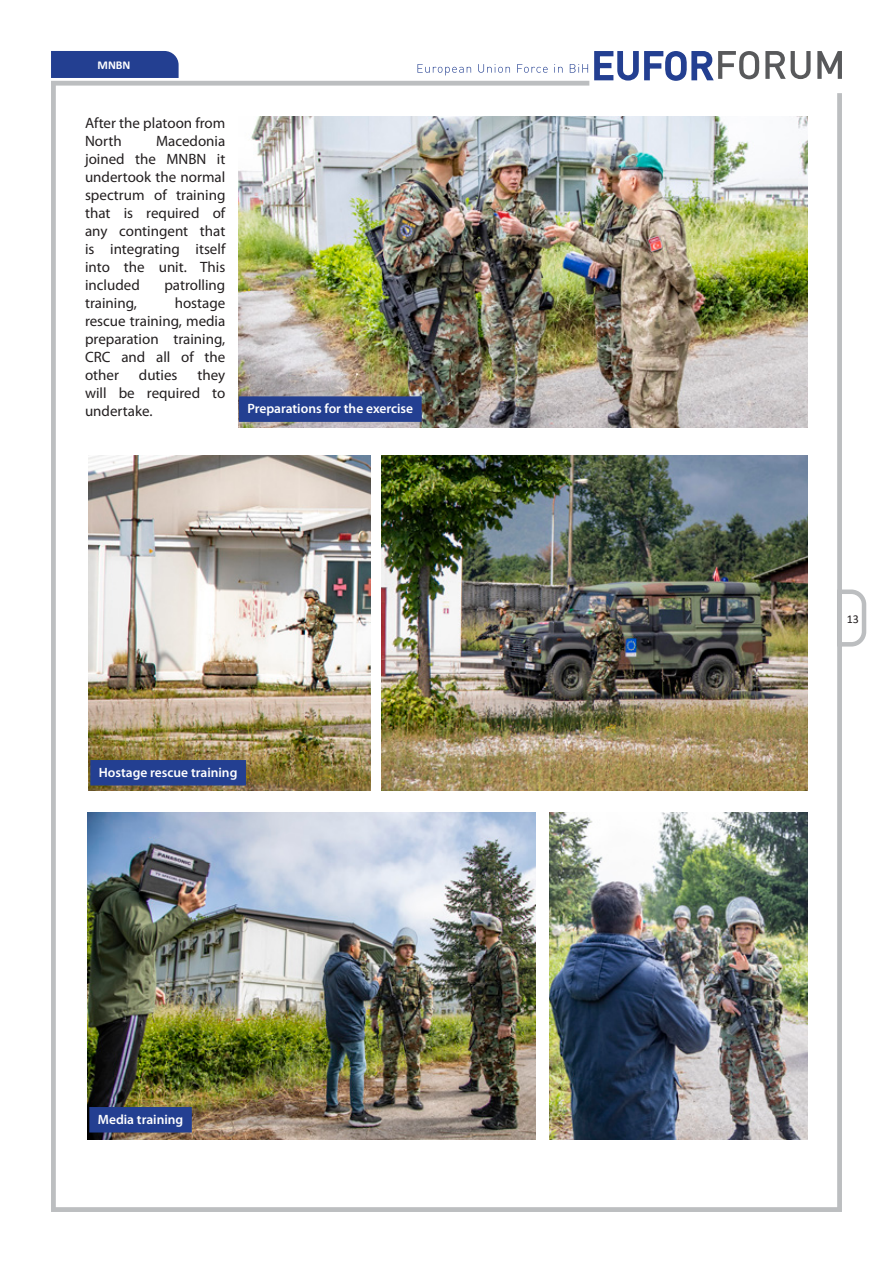
<style>
.page{position:relative;width:893px;height:1263px;background:#fff}
.page>*{position:absolute;margin:0;border:0;box-sizing:border-box;transform-origin:0 0}
.t1{font:15px/18px "Myriad Pro";color:#231f20;text-align:justify}
.photo_text_blue_left{font:600 13.5px "Myriad Pro";color:#fff}
.t2{font:700 12px "Calibri";color:#fff}
.t3{font:12px "Calibri";color:#231f20}
</style>
<div class="page">
<svg style="left:842px;top:589px;width:25px;height:58px"></svg>
<svg style="left:765px;top:51px;width:46px;height:28px"></svg>
<svg style="left:817px;top:51px;width:25px;height:28px"></svg>
<svg style="left:417px;top:64px;width:54px;height:11px"></svg>
<svg style="left:478px;top:64px;width:32px;height:9px"></svg>
<svg style="left:517px;top:64px;width:31px;height:9px"></svg>
<svg style="left:554px;top:64px;width:9px;height:9px"></svg>
<svg style="left:570px;top:51px;width:189px;height:30px"></svg>
<div style="left:51px;top:51px;width:128px;height:27px;background:#233f91"></div>
<img style="left:51px;top:81px;width:791px;height:1131px">
<div style="left:239px;top:396px;width:183px;height:26px;background:#233f91"></div>
<div style="left:90px;top:760px;width:156px;height:25px;background:#233f91"></div>
<div style="left:89px;top:1107px;width:103px;height:25px;background:#233f91"></div>
<p class="t2" style="left:98px;top:57px;width:35px">MNBN</p>
<p class="t1" style="left:85px;top:114px;width:142px">After the platoon from<br>North</p>
<p class="t1" style="left:85px;top:132px;width:142px;text-indent:71px">Macedonia joined the MNBN it undertook the normal spectrum of training that is required of any contingent that is integrating itself into the unit. This included</p>
<p class="t1" style="left:164px;top:276px;width:62px">patrolling</p>
<p class="t1" style="left:85px;top:294px;width:142px;text-indent:90px">hostage rescue training, media preparation training, CRC and all of the other</p>
<p class="t1" style="left:85px;top:294px;width:53px">training,</p>
<p class="t1" style="left:85px;top:366px;width:142px;text-indent:112px">they will be required to undertake.</p>
<p class="t1" style="left:139px;top:366px;width:40px">duties</p>
<p class="photo_text_blue_left" style="left:247px;top:400px;width:167px">Preparations for the exercise</p>
<p class="photo_text_blue_left" style="left:99px;top:764px;width:140px">Hostage rescue training</p>
<p class="photo_text_blue_left" style="left:98px;top:1111px;width:87px">Media training</p>
<p class="t3" style="left:847px;top:611px;width:14px">13</p>
</div>
